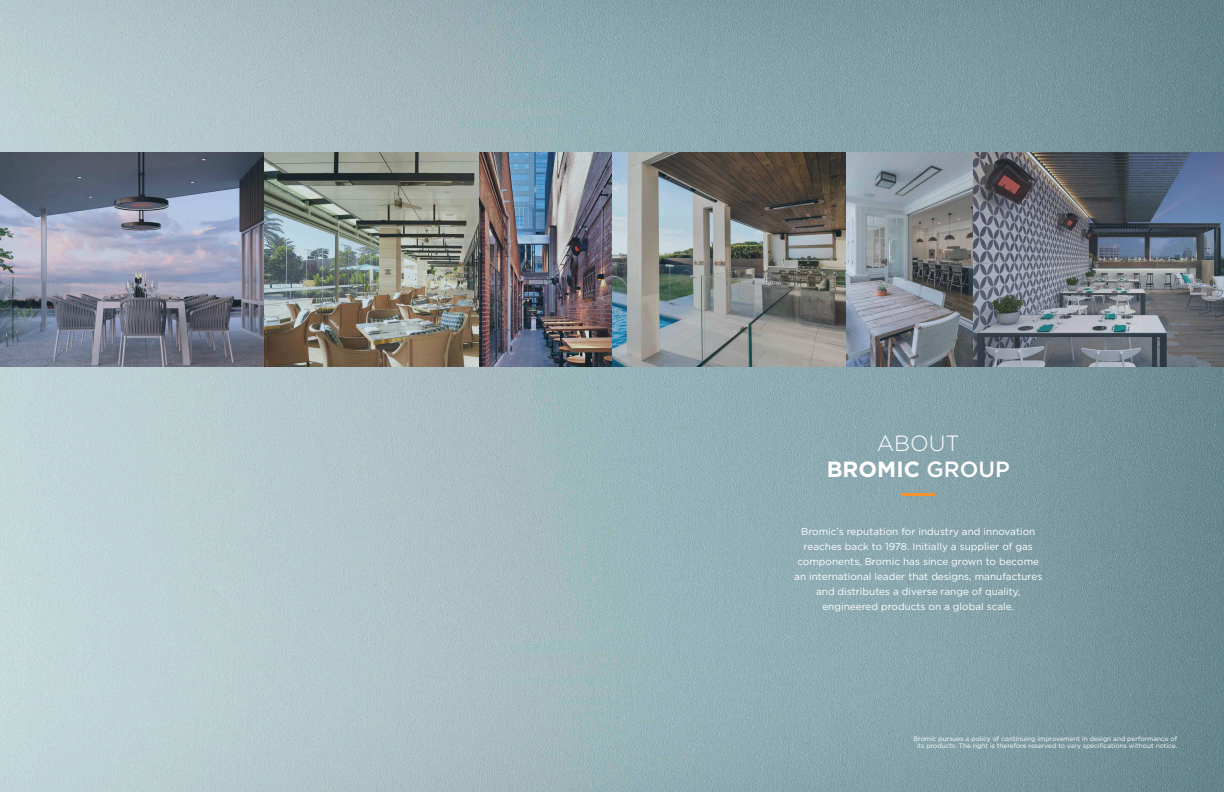
<style>
.page{position:relative;width:1224px;height:792px;background:#fff}
.page>*{position:absolute;margin:0;border:0;box-sizing:border-box;transform-origin:0 0}
.t1{font:700 22px/26.4px "Gotham";color:#fff;text-align:center}
.t2{font:10px/15px "Gotham";color:#fff;text-align:center}
.t3{font:6.5px/7.8px "Gotham";color:#fff;text-align:center}
.s1{font-weight:300}
.s2{font-weight:500}
</style>
<div class="page">
<img style="left:0;top:0;width:1224px;height:792px">
<hr style="left:902px;top:493px;width:33px;height:3px;background:#f7932a">
<img style="left:0;top:152px;width:1224px;height:214px">
<p class="t1" style="left:827px;top:430px;width:185px"><span class="s1">ABOUT<br></span>BROMIC <span class="s2">GROUP</span></p>
<p class="t2" style="left:794px;top:524px;width:250px">Bromic’s reputation for industry and innovation reaches back to 1978. Initially a supplier of gas components, Bromic has since grown to become an international leader that designs, manufactures and distributes a diverse range of quality, engineered products on a global scale.</p>
<p class="t3" style="left:913px;top:734px;width:265px">Bromic pursues a policy of continuing improvement in design and performance of its products. The right is therefore reserved to vary specifications without notice.</p>
</div>
